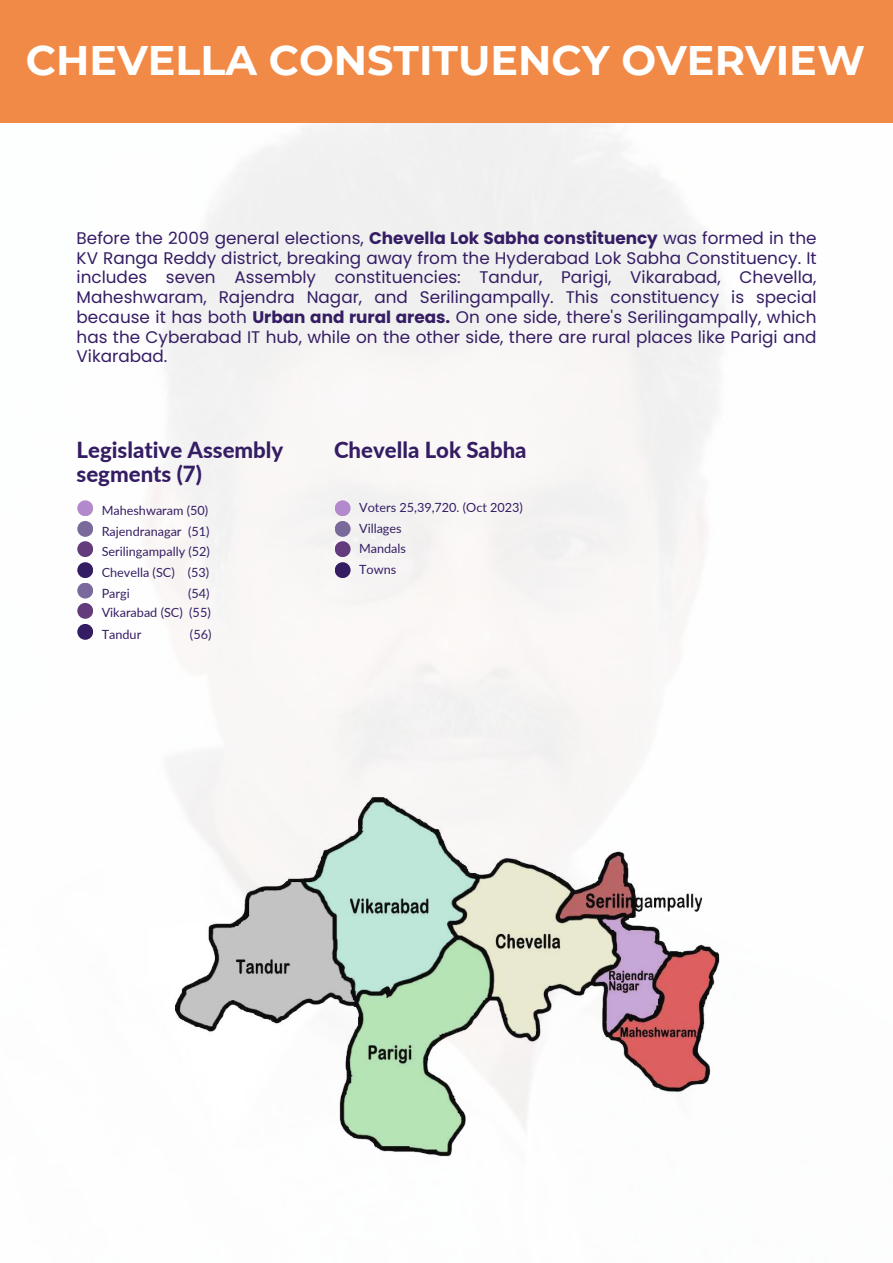
<style>
.page{position:relative;width:893px;height:1263px;background:#fff}
.page>*{position:absolute;margin:0;border:0;box-sizing:border-box;transform-origin:0 0}
.t1{font:700 41.25px "Montserrat";color:#fff}
.t2{font:800 22.2px/23.8px "Lato";color:#351d64}
.t3{font:16.8px/19.6px "Poppins";color:#351d64;text-align:justify}
.t4{font:12.67px/20.2px "Lato";color:#351d64}
.s1{font-weight:700}
</style>
<div class="page">
<img style="left:0;top:122px;width:893px;height:663px">
<div style="left:335px;top:500px;width:15px;height:16px;background:#b389cd;border-radius:50%"></div>
<div style="left:335px;top:521px;width:15px;height:16px;background:#7a699b;border-radius:50%"></div>
<div style="left:335px;top:541px;width:15px;height:16px;background:#643c7d;border-radius:50%"></div>
<div style="left:335px;top:562px;width:15px;height:16px;background:#351d64;border-radius:50%"></div>
<div style="left:0;top:0;width:893px;height:122px;background:#f28a47"></div>
<img style="left:175px;top:785px;width:545px;height:372px">
<div style="left:77px;top:500px;width:16px;height:16px;background:#b389cd;border-radius:50%"></div>
<div style="left:77px;top:521px;width:16px;height:16px;background:#7a699b;border-radius:50%"></div>
<div style="left:77px;top:541px;width:16px;height:16px;background:#643c7d;border-radius:50%"></div>
<div style="left:77px;top:562px;width:16px;height:16px;background:#351d64;border-radius:50%"></div>
<div style="left:77px;top:583px;width:16px;height:15px;background:#7a699b;border-radius:50%"></div>
<div style="left:77px;top:603px;width:16px;height:16px;background:#643c7d;border-radius:50%"></div>
<div style="left:77px;top:624px;width:16px;height:16px;background:#351d64;border-radius:50%"></div>
<h1 class="t1" style="left:26px;top:35px;width:840px">CHEVELLA CONSTITUENCY OVERVIEW</h1>
<p class="t3" style="left:77px;top:228px;width:741px">Before the 2009 general elections, <span class="s1">Chevella Lok Sabha constituency</span> was formed in the KV Ranga Reddy district, breaking away from the Hyderabad Lok Sabha Constituency. It includes seven Assembly constituencies: Tandur, Parigi, Vikarabad, Chevella, Maheshwaram, Rajendra Nagar, and Serilingampally. This constituency is special because it has both <span class="s1">Urban and rural areas.</span> On one side, there's Serilingampally, which has the Cyberabad IT hub, while on the other side, there are rural places like Parigi and Vikarabad.</p>
<h2 class="t2" style="left:77px;top:438px;width:208px">Legislative Assembly segments (7)</h2>
<p class="t4" style="left:102px;top:500px;width:110px">Maheshwaram (50)<br>Rajendranagar (51)<br>Serilingampally (52)</p>
<p class="t4" style="left:102px;top:562px;width:109px;line-height:20.5px">Chevella (SC) (53)<br>Pargi</p>
<p class="t4" style="left:102px;top:583px;width:111px;line-height:19.9px;text-align:right">(54)<br>Vikarabad (SC) (55)</p>
<p class="t4" style="left:102px;top:624px;width:41px">Tandur</p>
<p class="t4" style="left:190px;top:624px;width:23px">(56)</p>
<h2 class="t2" style="left:334px;top:438px;width:194px">Chevella Lok Sabha</h2>
<p class="t4" style="left:359px;top:497px;width:165px">Voters 25,39,720. (Oct 2023)<br>Villages<br>Mandals</p>
<p class="t4" style="left:359px;top:559px;width:39px">Towns</p>
</div>
